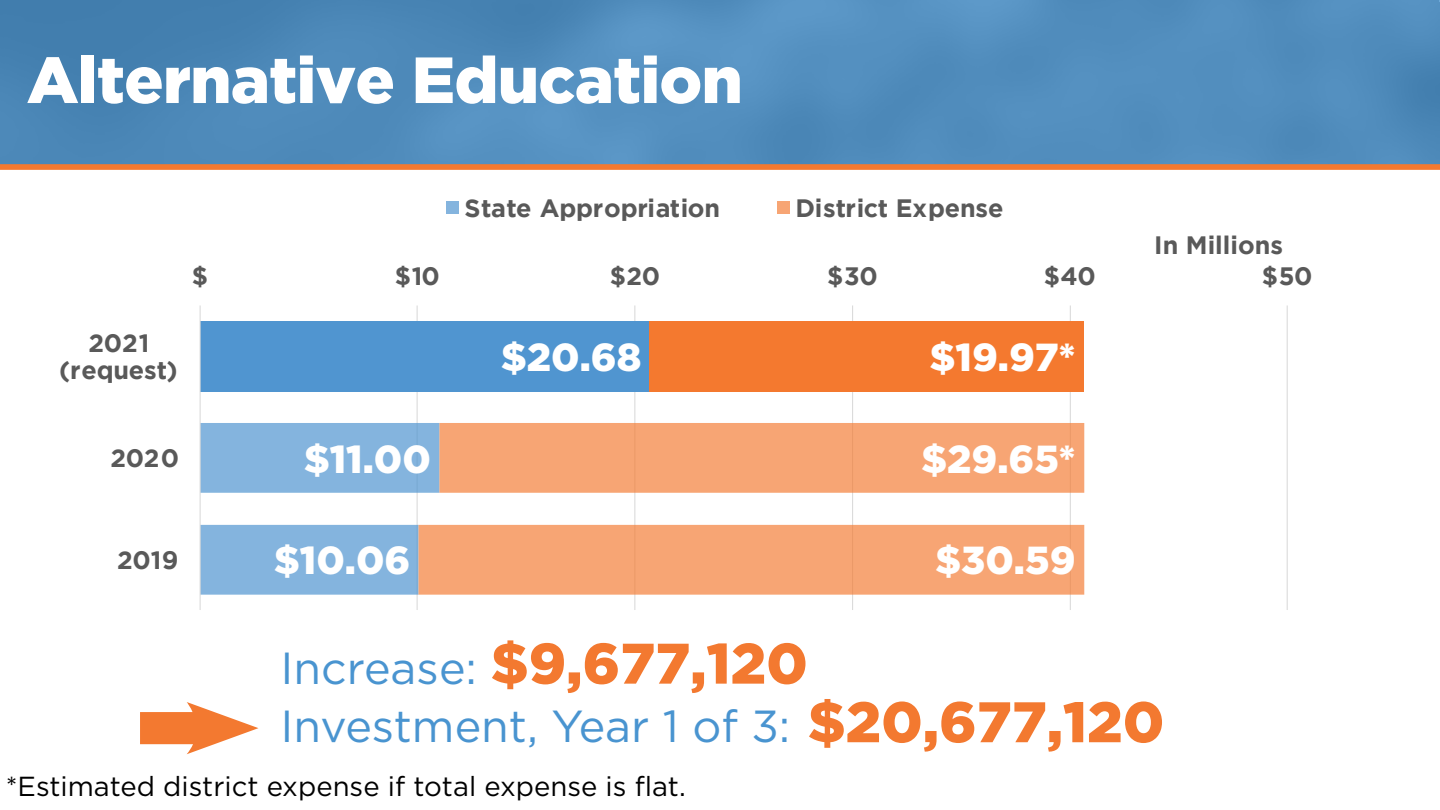
<style>
.page{position:relative;width:1440px;height:810px;background:#fff}
.page>*{position:absolute;margin:0;border:0;box-sizing:border-box;transform-origin:0 0}
.t1{font:900 65.1px "Gotham";letter-spacing:-.01em;color:#fff}
.Orange_Bullet{font:900 57.07px "Gotham";color:#f37930}
.Orange_Bullet-2{font:44.92px "Gotham";color:#4994d0}
.t2{font:900 39.08px "Gotham";color:#fff}
.t3{font:27.53px "Gotham";color:#000}
.t4{font:700 25.12px/27.8px "Gotham";letter-spacing:-.005em;color:#595959;text-align:center}
.s1{font-weight:400;font-size:44.92px;color:#4994d0}
.s2{font-weight:900;font-size:57.07px;color:#f37930}
</style>
<div class="page">
<div style="left:140px;top:712px;width:69px;height:32px;background:#f37930"></div>
<svg style="left:187px;top:702px;width:71px;height:52px"></svg>
<hr style="left:417px;top:305px;width:1px;height:305px;background:#d9d9d9">
<hr style="left:634px;top:305px;width:1px;height:305px;background:#d9d9d9">
<hr style="left:852px;top:305px;width:1px;height:305px;background:#d9d9d9">
<hr style="left:1070px;top:305px;width:1px;height:305px;background:#d9d9d9">
<hr style="left:1287px;top:305px;width:1px;height:305px;background:#d9d9d9">
<div style="left:200px;top:321px;width:450px;height:70px;background:#5095d0"></div>
<svg style="left:201px;top:423px;width:218px;height:172px"></svg>
<div style="left:650px;top:321px;width:434px;height:70px;background:#f4792f"></div>
<svg style="left:419px;top:423px;width:665px;height:172px;fill:#f7a574"></svg>
<hr style="left:200px;top:305px;width:1px;height:305px;background:#d9d9d9">
<div style="left:446px;top:201px;width:13px;height:13px;background:#84b4de"></div>
<div style="left:777px;top:201px;width:13px;height:13px;background:#f7a574"></div>
<div style="left:0;top:0;width:1440px;height:166px;background:linear-gradient(to right,#4a86b6,#5490c0)"></div>
<div style="left:0;top:164px;width:1440px;height:6px;background:#f37930"></div>
<p class="t1" style="left:27px;top:42px;width:717px">Alternative Education</p>
<p class="t4" style="left:465px;top:193px;width:257px">State Appropriation</p>
<p class="t4" style="left:795px;top:193px;width:210px">District Expense</p>
<p class="t4" style="left:1154px;top:230px;width:130px">In Millions</p>
<p class="t4" style="left:192px;top:262px;width:18px">$</p>
<p class="t4" style="left:395px;top:262px;width:46px">$10</p>
<p class="t4" style="left:610px;top:262px;width:52px">$20</p>
<p class="t4" style="left:827px;top:262px;width:52px">$30</p>
<p class="t4" style="left:1044px;top:262px;width:53px">$40</p>
<p class="t4" style="left:1262px;top:262px;width:52px">$50</p>
<p class="t4" style="left:59px;top:328px;width:120px">2021 (request)</p>
<p class="t2" style="left:501px;top:334px;width:142px">$20.68</p>
<p class="t2" style="left:930px;top:334px;width:147px">$19.97*</p>
<p class="t4" style="left:110px;top:444px;width:70px">2020</p>
<p class="t2" style="left:304px;top:436px;width:129px">$11.00</p>
<p class="t2" style="left:921px;top:436px;width:156px">$29.65*</p>
<p class="t4" style="left:117px;top:545px;width:63px">2019</p>
<p class="t2" style="left:274px;top:538px;width:138px">$10.06</p>
<p class="t2" style="left:935px;top:538px;width:142px">$30.59</p>
<p class="Orange_Bullet" style="left:281px;top:630px;width:529px"><span class="s1">Increase:</span> $9,677,120</p>
<p class="Orange_Bullet-2" style="left:281px;top:698px;width:885px">Investment, Year 1 of 3: <span class="s2">$20,677,120</span></p>
<p class="t3" style="left:6px;top:769px;width:682px">*Estimated district expense if total expense is flat.</p>
</div>
